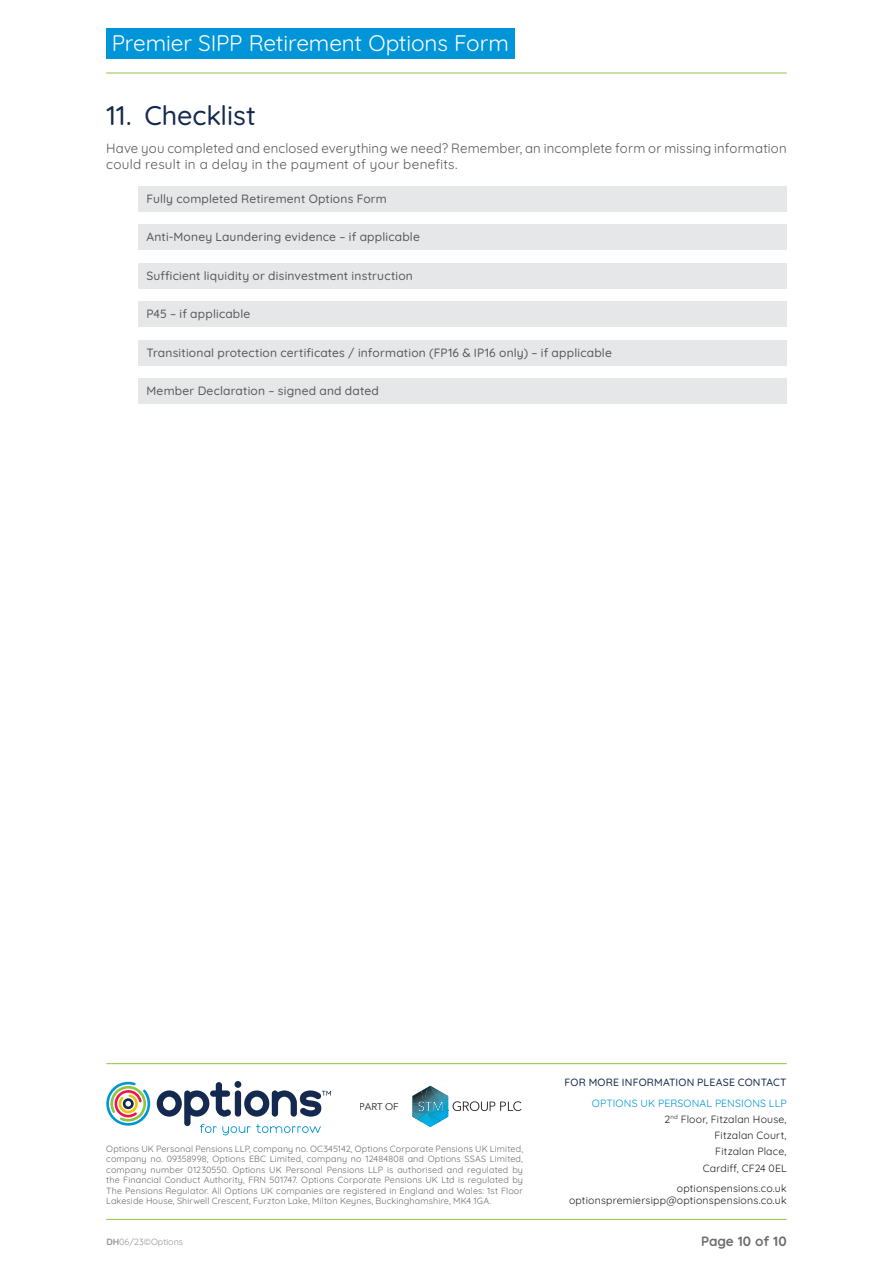
<style>
.page{position:relative;width:893px;height:1263px;background:#fff}
.page>*{position:absolute;margin:0;border:0;box-sizing:border-box;transform-origin:0 0}
.Options_-_Header{font:500 27px "Quicksand";letter-spacing:-.005em;color:#13294f}
.t1{font:22.5px "Quicksand";letter-spacing:-.005em;color:#fff}
.Options_-_Main_Text{font:13.5px/16.5px "Quicksand";letter-spacing:.015em;color:#57585a}
.t2{font:700 13.5px "Quicksand";color:#6c6d70}
.t3{font:500 12px "Quicksand";letter-spacing:.015em;color:#57585a}
.t4{font:10.5px/16.2px "Quicksand";letter-spacing:.02em;color:#231f20;text-align:right}
.t5{font:500 10.5px "Quicksand";letter-spacing:.02em;color:#13294f}
.t6{font:9.75px "Avenir";letter-spacing:-.01em;color:#231f20}
.t7{font:9px/10.5px "Quicksand";letter-spacing:.015em;color:#6c6d70;text-align:justify}
.t8{font:9px "Quicksand";color:#939598}
.s1{color:#0095d9}
.s2{font-weight:700}
</style>
<div class="page">
<hr style="left:106px;top:73px;width:681px;height:1px;background:#8bc63e">
<div style="left:106px;top:28px;width:408px;height:30px;background:#0095d9"></div>
<hr style="left:106px;top:1063px;width:681px;height:1px;background:#8bc63e">
<svg style="left:106px;top:1081px;width:45px;height:45px"></svg>
<div style="left:123px;top:1098px;width:11px;height:11px;border:3px solid #13294f;border-radius:50%"></div>
<svg style="left:157px;top:1081px;width:174px;height:54px"></svg>
<svg style="left:412px;top:1086px;width:109px;height:41px"></svg>
<hr style="left:106px;top:1219px;width:681px;height:1px;background:#8bc63e">
<div style="left:138px;top:186px;width:649px;height:26px;background:#e6e7e9"></div>
<div style="left:138px;top:224px;width:649px;height:26px;background:#e6e7e9"></div>
<div style="left:138px;top:263px;width:649px;height:25px;background:#e6e7e9"></div>
<div style="left:138px;top:301px;width:649px;height:26px;background:#e6e7e9"></div>
<div style="left:138px;top:378px;width:649px;height:26px;background:#e6e7e9"></div>
<div style="left:138px;top:340px;width:649px;height:25px;background:#e6e7e9"></div>
<h2 class="t1" style="left:112px;top:25px;width:399px">Premier SIPP Retirement Options Form</h2>
<p class="Options_-_Header" style="left:106px;top:95px;width:151px">11. Checklist</p>
<p class="Options_-_Main_Text" style="left:106px;top:138px;width:682px">Have you completed and enclosed everything we need? Remember, an incomplete form or missing information could result in a delay in the payment of your benefits.</p>
<p class="t3" style="left:147px;top:189px;width:242px">Fully completed Retirement Options Form</p>
<p class="t3" style="left:147px;top:228px;width:275px">Anti-Money Laundering evidence – if applicable</p>
<p class="t3" style="left:147px;top:266px;width:268px">Sufficient liquidity or disinvestment instruction</p>
<p class="t3" style="left:147px;top:305px;width:105px">P45 – if applicable</p>
<p class="t3" style="left:147px;top:343px;width:467px">Transitional protection certificates / information (FP16 &amp; IP16 only) – if applicable</p>
<p class="t3" style="left:147px;top:382px;width:234px">Member Declaration – signed and dated</p>
<p class="t5" style="left:564px;top:1074px;width:224px">FOR MORE INFORMATION PLEASE CONTACT</p>
<p class="t4" style="left:592px;top:1094px;width:196px"><span class="s1">OPTIONS UK PERSONAL PENSIONS LLP<br></span>2<sup>nd</sup> Floor, Fitzalan House,<br>Fitzalan Court,<br>Fitzalan Place,<br>Cardiff, CF24 0EL</p>
<p class="t4" style="left:569px;top:1181px;width:219px;line-height:12px">optionspensions.co.uk optionspremiersipp@optionspensions.co.uk</p>
<p class="t6" style="left:360px;top:1101px;width:40px">PART OF</p>
<p class="t7" style="left:106px;top:1142px;width:418px">Options UK Personal Pensions LLP, company no. OC345142, Options Corporate Pensions UK Limited, company no. 09358998, Options EBC Limited, company no 12484808 and Options SSAS Limited, company number 01230550. Options UK Personal Pensions LLP is authorised and regulated by the Financial Conduct Authority, FRN 501747. Options Corporate Pensions UK Ltd is regulated by The Pensions Regulator. All Options UK companies are registered in England and Wales: 1st Floor Lakeside House, Shirwell Crescent, Furzton Lake, Milton Keynes, Buckinghamshire, MK4 1GA.</p>
<p class="t8" style="left:106px;top:1235px;width:78px"><span class="s2">DH</span>06/23©Options</p>
<h3 class="t2" style="left:701px;top:1231px;width:87px">Page 10 of 10</h3>
</div>
